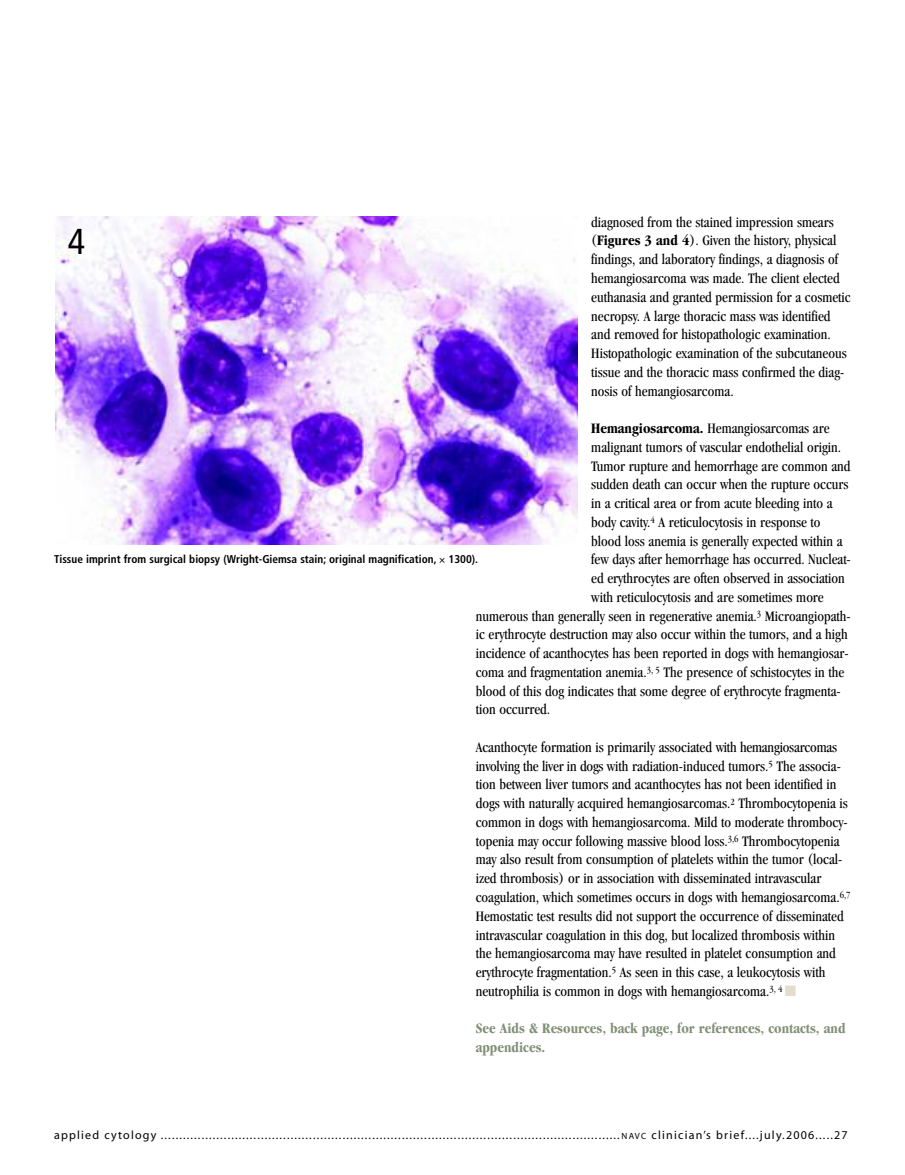
<style>
.page{position:relative;width:905px;height:1175px;background:#fff}
.page>*{position:absolute;margin:0;border:0;box-sizing:border-box;transform-origin:0 0}
.t1{font:condensed 36px "Frutiger";color:#000}
.t2{font:condensed 15px/18.8px "Garamond";color:#000}
.t3{font:700 condensed 15px/18.8px "Garamond";color:#829077}
.t4{font:12px "Myriad";letter-spacing:.1em;color:#000}
.t5{font:700 condensed 11.25px "Frutiger";color:#000}
.s1{font-weight:700}
.s2{color:#e4ddca}
.s3{font-size:9px}
</style>
<div class="page">
<img style="left:56px;top:216px;width:522px;height:328px">
<p class="t2" style="left:591px;top:214px;width:261px">diagnosed from the stained impression smears (<span class="s1">Figures 3 and 4</span>). Given the history, physical findings, and laboratory findings, a diagnosis of hemangiosarcoma was made. The client elected euthanasia and granted permission for a cosmetic necropsy. A large thoracic mass was identified and removed for histopathologic examination.<br>Histopathologic examination of the subcutaneous tissue and the thoracic mass confirmed the diag&shy;nosis of hemangiosarcoma.</p>
<p class="t2" style="left:591px;top:420px;width:240px"><span class="s1">Hemangiosarcoma.</span> Hemangiosarcomas are</p>
<p class="t2" style="left:591px;top:439px;width:251px">malignant tumors of vascular endothelial origin.</p>
<p class="t2" style="left:591px;top:457px;width:261px">Tumor rupture and hemorrhage are common and</p>
<p class="t2" style="left:591px;top:476px;width:259px">sudden death can occur when the rupture occurs</p>
<p class="t2" style="left:591px;top:495px;width:243px">in a critical area or from acute bleeding into a</p>
<p class="t2" style="left:591px;top:514px;width:231px">body cavity.<sup>4</sup> A reticulocytosis in response to</p>
<p class="t2" style="left:591px;top:532px;width:253px">blood loss anemia is generally expected within a</p>
<p class="t2" style="left:591px;top:551px;width:261px">few days after hemorrhage has occurred. Nucleat-</p>
<p class="t2" style="left:591px;top:570px;width:255px">ed erythrocytes are often observed in association</p>
<p class="t2" style="left:591px;top:589px;width:234px">with reticulocytosis and are sometimes more</p>
<p class="t2" style="left:476px;top:607px;width:376px">numerous than generally seen in regenerative anemia.<sup>3</sup> Microangiopath-</p>
<p class="t2" style="left:476px;top:626px;width:373px">ic erythrocyte destruction may also occur within the tumors, and a high</p>
<p class="t2" style="left:476px;top:645px;width:374px">incidence of acanthocytes has been reported in dogs with hemangiosar-</p>
<p class="t2" style="left:476px;top:664px;width:370px">coma and fragmentation anemia.<sup>3,</sup> <sup>5</sup> The presence of schistocytes in the</p>
<p class="t2" style="left:476px;top:682px;width:366px">blood of this dog indicates that some degree of erythrocyte fragmenta-</p>
<p class="t2" style="left:476px;top:701px;width:76px">tion occurred.</p>
<p class="t2" style="left:475px;top:739px;width:376px">Acanthocyte formation is primarily associated with hemangiosarcomas involving the liver in dogs with radiation-induced tumors.<sup>5</sup> The associa&shy;tion between liver tumors and acanthocytes has not been identified in dogs with naturally acquired hemangiosarcomas.<sup>2</sup> Thrombocytopenia is common in dogs with hemangiosarcoma. Mild to moderate thrombocy&shy;topenia may occur following massive blood loss.<sup>3,6</sup> Thrombocytopenia may also result from consumption of platelets within the tumor (local&shy;ized thrombosis) or in association with disseminated intravascular coagulation, which sometimes occurs in dogs with hemangiosarcoma.<sup>6,7<br></sup>Hemostatic test results did not support the occurrence of disseminated intravascular coagulation in this dog, but localized thrombosis within the hemangiosarcoma may have resulted in platelet consumption and erythrocyte fragmentation.<sup>5</sup> As seen in this case, a leukocytosis with neutrophilia is common in dogs with hemangiosarcoma.<sup>3,</sup> <sup>4</sup> <span class="s2">■</span></p>
<p class="t3" style="left:476px;top:1020px;width:371px">See Aids &amp; Resources, back page, for references, contacts, and appendices.</p>
<h1 class="t1" style="left:68px;top:226px;width:19px">4</h1>
<p class="t5" style="left:54px;top:554px;width:425px">Tissue imprint from surgical biopsy (Wright-Giemsa stain; original magnification, 1300).</p>
<p class="t4" style="left:54px;top:1129px;width:795px">applied cytology ............................................................................................................................<span class="s3">NAVC</span> clinician’s brief....july.2006.....27</p>
</div>
